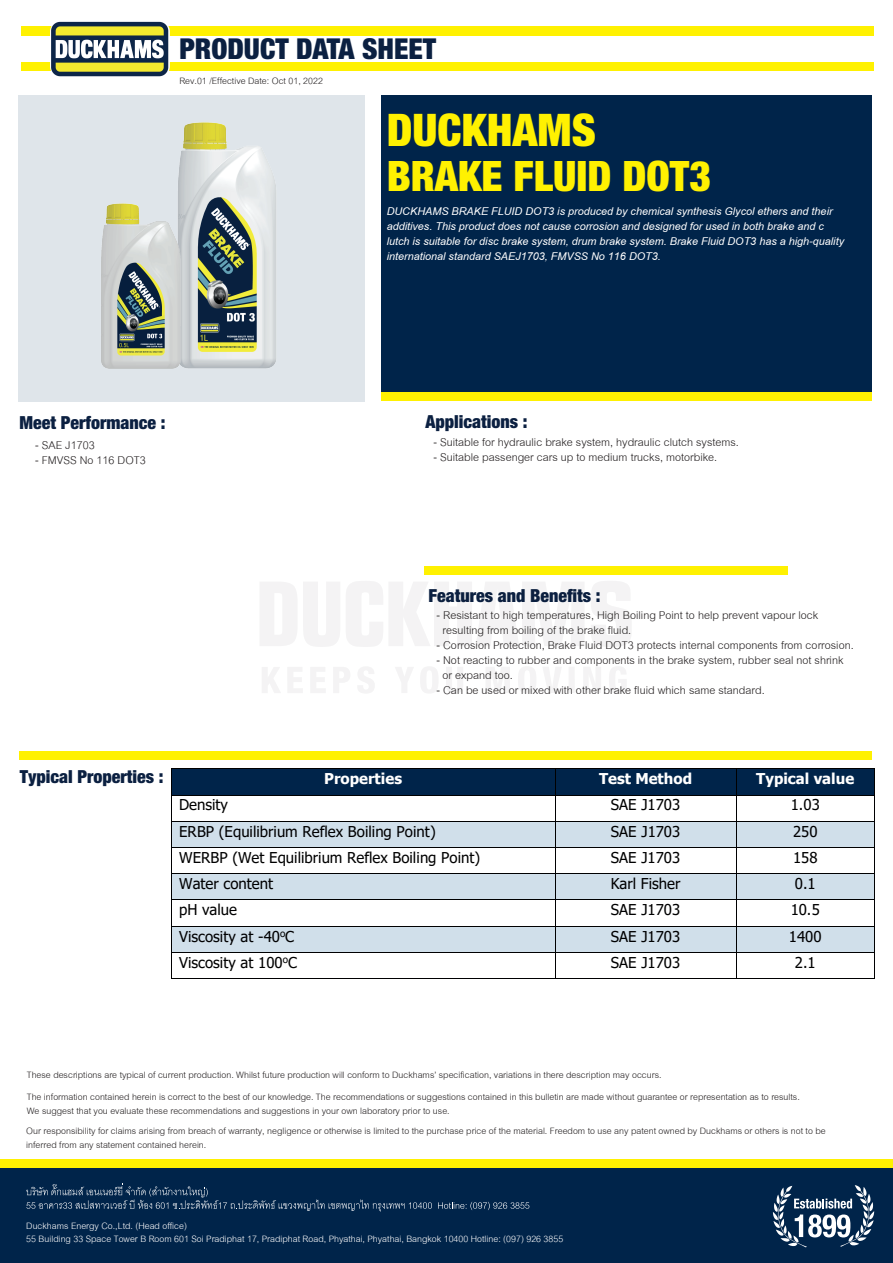
<style>
.page{position:relative;width:893px;height:1263px;background:#fff}
.page>*{position:absolute;margin:0;border:0;box-sizing:border-box;transform-origin:0 0}
.t1{font:900 condensed 45px "Helvetica Neue";color:#fff101}
.t2{font:900 condensed 42px "Helvetica Neue";color:#fff101}
.t3{font:900 condensed 28.8px "Helvetica Neue";color:#0b2041}
.t4{font:900 condensed 18px "Helvetica Neue";color:#0b2041}
.t5{font:16.5px/15px "Cordia New";color:#231f20}
.t6{font:italic 700 16.5px/15px "Cordia New";color:#fff}
.t7{font:15px "Tahoma";color:#000001}
.t8{font:700 15px "Tahoma";color:#fff}
.t9{font:13.5px/22.2px "Cordia New";color:#231f20}
.t10{font:13.5px/13.5px "Cordia New";color:#fff}
</style>
<div class="page">
<div style="left:0;top:1163px;width:893px;height:100px;background:#00244a"></div>
<div style="left:381px;top:95px;width:491px;height:297px;background:#00244a"></div>
<div style="left:21px;top:26px;width:852px;height:10px;background:#fff101"></div>
<div style="left:21px;top:62px;width:852px;height:9px;background:#fff101"></div>
<img style="left:50px;top:21px;width:120px;height:56px">
<div style="left:18px;top:95px;width:346px;height:306px;background:#dfe5ea"></div>
<div style="left:19px;top:751px;width:853px;height:8px;background:#fff101"></div>
<div style="left:424px;top:566px;width:364px;height:9px;background:#fff101"></div>
<div style="left:381px;top:392px;width:491px;height:9px;background:#fff101"></div>
<svg style="left:773px;top:1185px;width:101px;height:62px"></svg>
<div style="left:0;top:1159px;width:893px;height:8px;background:#fff101"></div>
<svg style="left:26px;top:1183px;width:406px;height:28px"></svg>
<svg style="left:438px;top:1202px;width:91px;height:8px"></svg>
<svg style="left:260px;top:582px;width:80px;height:65px"></svg>
<svg style="left:346px;top:581px;width:238px;height:66px"></svg>
<svg style="left:591px;top:581px;width:40px;height:66px"></svg>
<svg style="left:262px;top:667px;width:18px;height:26px"></svg>
<svg style="left:288px;top:667px;width:15px;height:26px"></svg>
<svg style="left:311px;top:667px;width:14px;height:26px"></svg>
<svg style="left:333px;top:667px;width:17px;height:26px"></svg>
<svg style="left:358px;top:667px;width:16px;height:26px"></svg>
<svg style="left:395px;top:667px;width:18px;height:26px"></svg>
<svg style="left:420px;top:667px;width:18px;height:26px"></svg>
<svg style="left:446px;top:667px;width:17px;height:26px"></svg>
<svg style="left:486px;top:667px;width:24px;height:26px"></svg>
<svg style="left:518px;top:667px;width:18px;height:26px"></svg>
<svg style="left:543px;top:667px;width:18px;height:26px"></svg>
<div style="left:568px;top:667px;width:7px;height:26px;background:#f4f3f4"></div>
<svg style="left:584px;top:667px;width:17px;height:26px"></svg>
<svg style="left:609px;top:667px;width:17px;height:26px"></svg>
<div style="left:171px;top:769px;width:384px;height:26px;background:#00244a"></div>
<div style="left:555px;top:769px;width:181px;height:26px;background:#00244a"></div>
<div style="left:736px;top:769px;width:138px;height:26px;background:#00244a"></div>
<hr style="left:171px;top:768px;width:384px;height:1px;background:#000001">
<hr style="left:556px;top:768px;width:180px;height:1px;background:#000001">
<hr style="left:737px;top:768px;width:137px;height:1px;background:#000001">
<hr style="left:171px;top:795px;width:384px;height:1px;background:#000001">
<hr style="left:556px;top:795px;width:180px;height:1px;background:#000001">
<hr style="left:737px;top:795px;width:137px;height:1px;background:#000001">
<div style="left:171px;top:822px;width:384px;height:25px;background:#d0dfea"></div>
<div style="left:555px;top:822px;width:181px;height:25px;background:#d0dfea"></div>
<div style="left:736px;top:822px;width:138px;height:25px;background:#d0dfea"></div>
<hr style="left:171px;top:821px;width:384px;height:1px;background:#000001">
<hr style="left:556px;top:821px;width:180px;height:1px;background:#000001">
<hr style="left:737px;top:821px;width:137px;height:1px;background:#000001">
<hr style="left:171px;top:847px;width:384px;height:1px;background:#000001">
<hr style="left:556px;top:847px;width:180px;height:1px;background:#000001">
<hr style="left:737px;top:847px;width:137px;height:1px;background:#000001">
<div style="left:171px;top:874px;width:384px;height:25px;background:#d0dfea"></div>
<div style="left:555px;top:874px;width:181px;height:25px;background:#d0dfea"></div>
<div style="left:736px;top:874px;width:138px;height:25px;background:#d0dfea"></div>
<hr style="left:171px;top:873px;width:384px;height:1px;background:#000001">
<hr style="left:556px;top:873px;width:180px;height:1px;background:#000001">
<hr style="left:737px;top:873px;width:137px;height:1px;background:#000001">
<hr style="left:171px;top:900px;width:384px;height:1px;background:#000001">
<hr style="left:556px;top:900px;width:180px;height:1px;background:#000001">
<hr style="left:737px;top:900px;width:137px;height:1px;background:#000001">
<div style="left:171px;top:926px;width:384px;height:26px;background:#d0dfea"></div>
<div style="left:556px;top:926px;width:180px;height:26px;background:#d0dfea"></div>
<div style="left:737px;top:926px;width:137px;height:26px;background:#d0dfea"></div>
<hr style="left:171px;top:926px;width:384px;height:1px;background:#000001">
<hr style="left:556px;top:926px;width:180px;height:1px;background:#000001">
<hr style="left:737px;top:926px;width:137px;height:1px;background:#000001">
<hr style="left:171px;top:952px;width:384px;height:1px;background:#000001">
<hr style="left:556px;top:952px;width:180px;height:1px;background:#000001">
<hr style="left:737px;top:952px;width:137px;height:1px;background:#000001">
<svg style="left:171px;top:769px;width:1px;height:209px"></svg>
<hr style="left:171px;top:978px;width:384px;height:1px;background:#000001">
<svg style="left:555px;top:768px;width:1px;height:211px"></svg>
<hr style="left:556px;top:978px;width:180px;height:1px;background:#000001">
<svg style="left:736px;top:768px;width:1px;height:211px"></svg>
<hr style="left:737px;top:978px;width:137px;height:1px;background:#000001">
<svg style="left:874px;top:768px;width:1px;height:211px"></svg>
<img style="left:178px;top:122px;width:98px;height:247px">
<img style="left:101px;top:201px;width:83px;height:168px">
<h3 class="t3" style="left:179px;top:25px;width:258px">PRODUCT DATA SHEET</h3>
<p class="t9" style="left:179px;top:70px;width:145px">Rev.01 /Effective Date: Oct 01, 2022</p>
<h1 class="t1" style="left:387px;top:93px;width:211px">DUCKHAMS</h1>
<h2 class="t2" style="left:387px;top:142px;width:326px">BRAKE FLUID DOT3</h2>
<p class="t6" style="left:387px;top:204px;width:459px">DUCKHAMS BRAKE FLUID DOT3 is produced by chemical synthesis Glycol ethers and their additives. This product does not cause corrosion and designed for used in both brake and c lutch is suitable for disc brake system, drum brake system. Brake Fluid DOT3 has a high-quality international standard SAEJ1703, FMVSS No 116 DOT3.</p>
<h3 class="t4" style="left:19px;top:408px;width:148px">Meet Performance :</h3>
<h3 class="t4" style="left:425px;top:407px;width:104px">Applications :</h3>
<p class="t5" style="left:35px;top:438px;width:61px">- SAE J1703</p>
<p class="t5" style="left:35px;top:453px;width:112px">- FMVSS No 116 DOT3</p>
<p class="t5" style="left:434px;top:435px;width:307px">- Suitable for hydraulic brake system, hydraulic clutch systems.</p>
<p class="t5" style="left:434px;top:450px;width:285px">- Suitable passenger cars up to medium trucks, motorbike.</p>
<h3 class="t4" style="left:428px;top:581px;width:174px">Features and Benefits :</h3>
<p class="t5" style="left:443px;top:608px;width:377px;text-indent:-6px">- Resistant to high temperatures, High Boiling Point to help prevent vapour lock resulting from boiling of the brake fluid.</p>
<p class="t5" style="left:437px;top:638px;width:419px">- Corrosion Protection, Brake Fluid DOT3 protects internal components from corrosion.</p>
<p class="t5" style="left:443px;top:653px;width:402px;text-indent:-6px">- Not reacting to rubber and components in the brake system, rubber seal not shrink or expand too.</p>
<p class="t5" style="left:437px;top:683px;width:330px">- Can be used or mixed with other brake fluid which same standard.</p>
<h3 class="t4" style="left:20px;top:762px;width:145px">Typical Properties :</h3>
<p class="t8" style="left:324px;top:768px;width:79px">Properties</p>
<p class="t8" style="left:599px;top:768px;width:95px">Test Method</p>
<p class="t8" style="left:756px;top:768px;width:100px">Typical value</p>
<p class="t7" style="left:179px;top:795px;width:50px">Density</p>
<p class="t7" style="left:611px;top:795px;width:71px">SAE J1703</p>
<p class="t7" style="left:791px;top:795px;width:31px">1.03</p>
<p class="t7" style="left:179px;top:821px;width:258px">ERBP (Equilibrium Reflex Boiling Point)</p>
<p class="t7" style="left:611px;top:821px;width:71px">SAE J1703</p>
<p class="t7" style="left:793px;top:821px;width:26px">250</p>
<p class="t7" style="left:179px;top:847px;width:303px">WERBP (Wet Equilibrium Reflex Boiling Point)</p>
<p class="t7" style="left:611px;top:847px;width:71px">SAE J1703</p>
<p class="t7" style="left:793px;top:847px;width:26px">158</p>
<p class="t7" style="left:179px;top:874px;width:95px">Water content</p>
<p class="t7" style="left:611px;top:874px;width:71px">Karl Fisher</p>
<p class="t7" style="left:795px;top:874px;width:22px">0.1</p>
<p class="t7" style="left:179px;top:900px;width:59px">pH value</p>
<p class="t7" style="left:611px;top:900px;width:71px">SAE J1703</p>
<p class="t7" style="left:791px;top:900px;width:31px">10.5</p>
<p class="t7" style="left:179px;top:926px;width:117px">Viscosity at -40<sup>o</sup>C</p>
<p class="t7" style="left:611px;top:926px;width:71px">SAE J1703</p>
<p class="t7" style="left:789px;top:926px;width:34px">1400</p>
<p class="t7" style="left:179px;top:952px;width:119px">Viscosity at 100<sup>o</sup>C</p>
<p class="t7" style="left:611px;top:952px;width:71px">SAE J1703</p>
<p class="t7" style="left:795px;top:952px;width:22px">2.1</p>
<p class="t9" style="left:27px;top:1064px;width:775px">These descriptions are typical of current production. Whilst future production will conform to Duckhams’ specification, variations in there description may occurs.<br>The information contained herein is correct to the best of our knowledge. The recommendations or suggestions contained in this bulletin are made without guarantee or representation as to results.</p>
<p class="t9" style="left:26px;top:1101px;width:801px;line-height:20.2px">We suggest that you evaluate these recommendations and suggestions in your own laboratory prior to use.<br>Our responsibility for claims arising from breach of warranty, negligence or otherwise is limited to the purchase price of the material. Freedom to use any patent owned by Duckhams or others is not to be</p>
<p class="t9" style="left:26px;top:1134px;width:182px">inferred from any statement contained herein.</p>
<p class="t10" style="left:26px;top:1219px;width:538px">Duckhams Energy Co.,Ltd. (Head office)<br>55 Building 33 Space Tower B Room 601 Soi Pradiphat 17, Pradiphat Road, Phyathai, Phyathai, Bangkok 10400 Hotline: (097) 926 3855</p>
</div>
